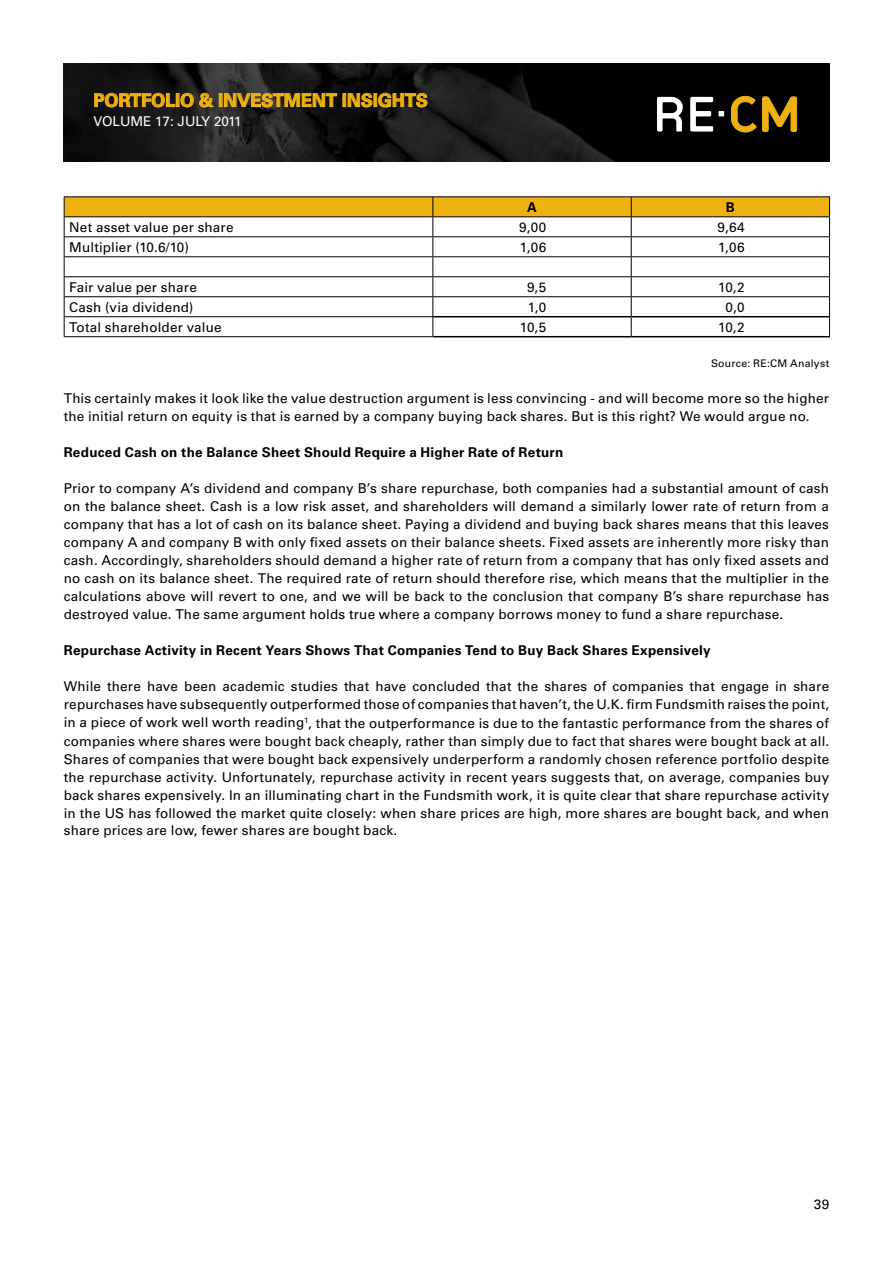
<style>
.page{position:relative;width:893px;height:1263px;background:#fff}
.page>*{position:absolute;margin:0;border:0;box-sizing:border-box;transform-origin:0 0}
.t1{font:700 18px "Univers LT Std";color:#eeb111}
.t2{font:13.5px/18px "Univers LT Std";letter-spacing:.015em;color:#000;text-align:justify}
.t3{font:700 13.5px "Univers LT Std";letter-spacing:.015em;color:#000}
.t4{font:13.5px "Univers LT Std";color:#fff}
.t5{font:10.5px "Univers LT Std";letter-spacing:.025em;color:#000}
</style>
<div class="page">
<img style="left:64px;top:64px;width:765px;height:98px">
<svg style="left:762px;top:96px;width:35px;height:36px"></svg>
<svg style="left:731px;top:96px;width:25px;height:36px"></svg>
<svg style="left:657px;top:97px;width:26px;height:35px"></svg>
<svg style="left:690px;top:97px;width:34px;height:35px"></svg>
<svg style="left:94px;top:92px;width:121px;height:16px;background:#5a4716"></svg>
<div style="left:219px;top:93px;width:3px;height:14px;border:1px solid #eeb111"></div>
<svg style="left:224px;top:90px;width:113px;height:18px;background:#5f4c1a"></svg>
<div style="left:343px;top:93px;width:3px;height:14px;border:1px solid #eeb111"></div>
<svg style="left:347px;top:92px;width:81px;height:16px"></svg>
<hr style="left:64px;top:196px;width:369px;height:1px;background:#000">
<hr style="left:433px;top:196px;width:198px;height:1px;background:#000">
<hr style="left:631px;top:196px;width:199px;height:1px;background:#000">
<svg style="left:64px;top:197px;width:766px;height:139px"></svg>
<hr style="left:64px;top:336px;width:369px;height:1px;background:#000">
<hr style="left:433px;top:296px;width:198px;height:1px;background:#000">
<hr style="left:631px;top:296px;width:199px;height:1px;background:#000">
<hr style="left:433px;top:316px;width:198px;height:1px;background:#000">
<hr style="left:631px;top:316px;width:198px;height:1px;background:#000">
<hr style="left:433px;top:336px;width:198px;height:1px;background:#000">
<hr style="left:631px;top:336px;width:199px;height:1px;background:#000">
<h1 class="t1" style="left:94px;top:90px;width:336px">POrtfolio &amp; Investment insights</h1>
<p class="t4" style="left:94px;top:113px;width:149px">volume 17: JULY 2011</p>
<p class="t3" style="left:527px;top:199px;width:11px">A</p>
<p class="t3" style="left:726px;top:199px;width:11px">B</p>
<p class="t2" style="left:69px;top:218px;width:166px">Net asset value per share</p>
<p class="t2" style="left:519px;top:218px;width:28px">9,00</p>
<p class="t2" style="left:717px;top:218px;width:28px">9,64</p>
<p class="t2" style="left:69px;top:238px;width:121px">M ultiplier (10.6/10)</p>
<p class="t2" style="left:520px;top:238px;width:28px">1,06</p>
<p class="t2" style="left:718px;top:238px;width:28px">1,06</p>
<p class="t2" style="left:69px;top:278px;width:129px">Fair value per share</p>
<p class="t2" style="left:527px;top:278px;width:21px">9,5</p>
<p class="t2" style="left:718px;top:278px;width:28px">10,2</p>
<p class="t2" style="left:69px;top:298px;width:126px">Cash (via dividend)</p>
<p class="t2" style="left:528px;top:298px;width:20px">1,0</p>
<p class="t2" style="left:726px;top:298px;width:20px">0,0</p>
<p class="t2" style="left:69px;top:318px;width:154px">Total shareholder value</p>
<p class="t2" style="left:520px;top:318px;width:28px">10,5</p>
<p class="t2" style="left:718px;top:318px;width:28px">10,2</p>
<p class="t5" style="left:711px;top:357px;width:120px">Source: RE:CM Analyst</p>
<p class="t2" style="left:64px;top:390px;width:767px">This certainly makes it look like the value destruction argument is less convincing - and will become more so the higher the initial return on equity is that is earned by a company buying back shares. But is this right? We would argue no.</p>
<p class="t3" style="left:64px;top:445px;width:501px">Reduced Cash on the Balance Sheet Should Require a Higher Rate of Return</p>
<p class="t2" style="left:64px;top:480px;width:767px">Prior to company A’s dividend and company B’s share repurchase, both companies had a substantial amount of cash on the balance sheet. Cash is a low risk asset, and shareholders will demand a similarly lower rate of return from a company that has a lot of cash on its balance sheet. Paying a dividend and buying back shares means that this leaves company A and company B with only fixed assets on their balance sheets. Fixed assets are inherently more risky than cash. Accordingly, shareholders should demand a higher rate of return from a company that has only fixed assets and no cash on its balance sheet. The required rate of return should therefore rise, which means that the multiplier in the calculations above will revert to one, and we will be back to the conclusion that company B’s share repurchase has destroyed value. The same argument holds true where a company borrows money to fund a share repurchase.</p>
<p class="t3" style="left:64px;top:643px;width:648px">Repurchase Activity in Recent Years Shows That Companies Tend to Buy Back Shares Expensively</p>
<p class="t2" style="left:64px;top:678px;width:767px">While there have been academic studies that have concluded that the shares of companies that engage in share repurchases have subsequently outperformed those of companies that haven’t, the U .K. firm Fundsmith raises the point, in a piece of work well worth reading<sup>1</sup>, that the outperformance is due to the fantastic performance from the shares of companies where shares were bought back cheaply, rather than simply due to fact that shares were bought back at all.<br>Shares of companies that were bought back expensively underperform a randomly chosen reference portfolio despite the repurchase activity. U nfortunately, repurchase activity in recent years suggests that, on average, companies buy back shares expensively. In an illuminating chart in the Fundsmith work, it is quite clear that share repurchase activity in the US has followed the market quite closely: when share prices are high, more shares are bought back, and when share prices are low, fewer shares are bought back.</p>
<p class="t2" style="left:814px;top:1195px;width:17px">39</p>
</div>
